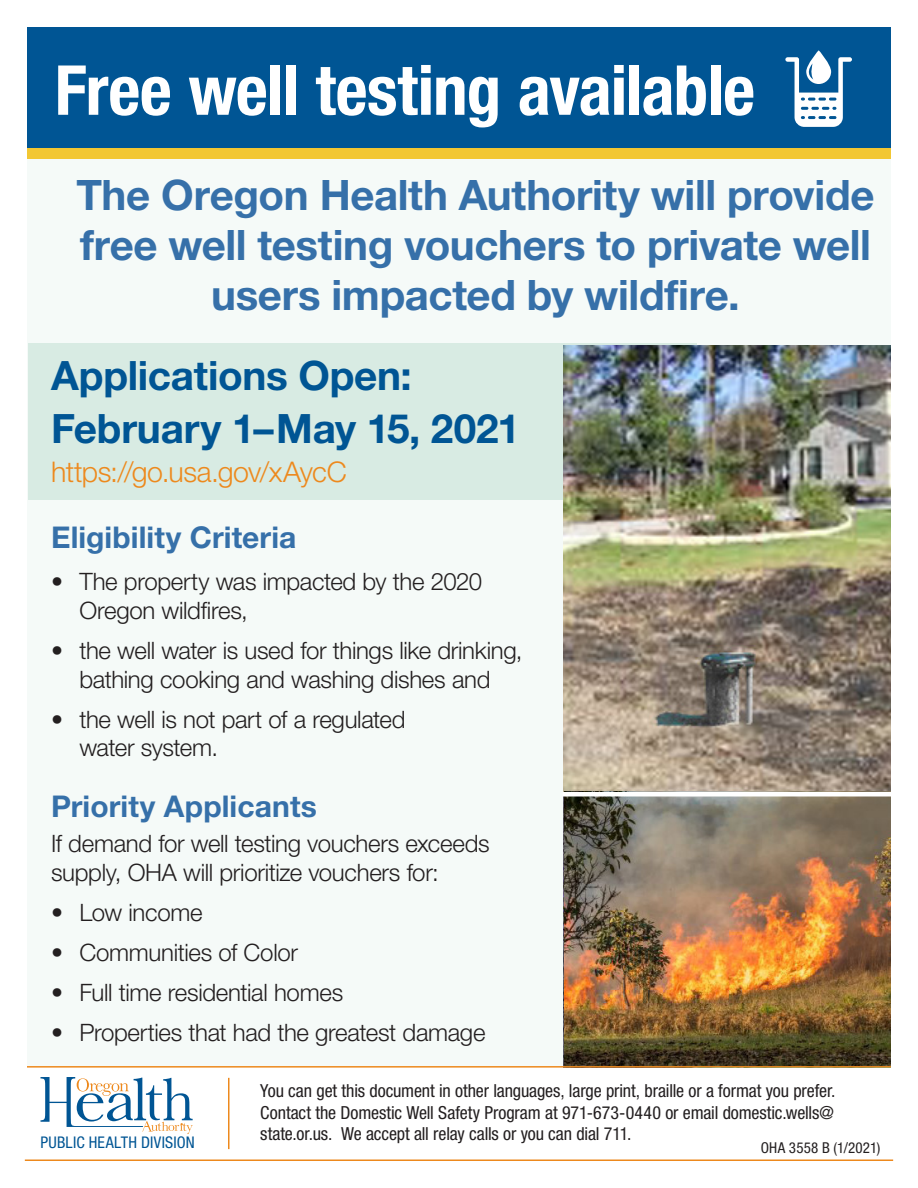
<style>
.page{position:relative;width:918px;height:1188px;background:#fff}
.page>*{position:absolute;margin:0;border:0;box-sizing:border-box;transform-origin:0 0}
.t1{font:700 condensed 69px "Helvetica Neue LT Std";letter-spacing:-.015em;color:#fff}
.Body{font:700 42px/50.4px "Helvetica Neue LT Std";letter-spacing:-.01em;color:#3670a9;text-align:center}
.Body-2{font:700 40.5px "Helvetica Neue LT Std";letter-spacing:-.005em;color:#005594}
.t2{font:700 30px "Helvetica Neue LT Std";letter-spacing:.005em;color:#3670a9}
.Body-3{font:300 28.5px "Helvetica Neue LT Std";letter-spacing:-.015em;color:#ed891d}
.Bullet{font:300 24px/28.8px "Helvetica Neue LT Std";letter-spacing:-.015em;color:#231f20}
.Body-4{font:300 24px/28.8px "Helvetica Neue LT Std";letter-spacing:-.015em;color:#231f20}
.t3{font:condensed 18px/21.6px "Helvetica Neue LT Std";letter-spacing:-.005em;color:#231f20;text-align:justify}
.t4{font:condensed 16.05px "Helvetica Neue LT Std";letter-spacing:.015em;color:#005594}
.t5{font:condensed 15px "Helvetica Neue LT Std";letter-spacing:.015em;color:#231f20}
</style>
<div class="page">
<div style="left:27px;top:125px;width:864px;height:942px;background:#f5faf8"></div>
<div style="left:28px;top:343px;width:669px;height:157px;background:#d8ebe3"></div>
<img style="left:563px;top:345px;width:328px;height:721px">
<div style="left:27px;top:27px;width:864px;height:127px;background:#005594"></div>
<div style="left:27px;top:148px;width:864px;height:11px;background:#f2c733"></div>
<hr style="left:25px;top:1160px;width:868px;height:1px;background:#ed891d">
<svg style="left:41px;top:1077px;width:152px;height:57px"></svg>
<hr style="left:228px;top:1078px;width:2px;height:71px;background:#ed891d">
<img style="left:565px;top:796px;width:326px;height:270px">
<hr style="left:563px;top:792px;width:355px;height:4px;background:#fff">
<hr style="left:27px;top:1066px;width:864px;height:2px;background:#ed891d">
<svg style="left:785px;top:50px;width:67px;height:77px"></svg>
<p class="t1" style="left:55px;top:48px;width:702px">Free well testing available</p>
<p class="Body" style="left:76px;top:169px;width:800px">The Oregon Health Authority will provide free well testing vouchers to private well users impacted by wildfire.</p>
<p class="Body-2" style="left:51px;top:351px;width:362px">Applications Open:</p>
<p class="Body-2" style="left:51px;top:404px;width:471px">February 1–May 15, 2021</p>
<p class="Body-3" style="left:51px;top:454px;width:297px">https://go.usa.gov/xAycC</p>
<h1 class="t2" style="left:51px;top:519px;width:247px">Eligibility Criteria</h1>
<p class="Bullet" style="left:80px;top:567px;width:404px;text-indent:-28px">• The property was impacted by the 2020<br>Oregon wildfires,</p>
<p class="Bullet" style="left:51px;top:635px;width:473px;text-align:center">• the well water is used for things like drinking, bathing cooking and washing dishes and</p>
<p class="Bullet" style="left:80px;top:704px;width:328px;text-indent:-28px">• the well is not part of a regulated water system.</p>
<h1 class="t2" style="left:51px;top:788px;width:268px">Priority Applicants</h1>
<p class="Body-4" style="left:51px;top:829px;width:440px">If demand for well testing vouchers exceeds supply, OHA will prioritize vouchers for:</p>
<p class="Bullet" style="left:51px;top:898px;width:153px">• Low income</p>
<p class="Bullet" style="left:51px;top:938px;width:249px">• Communities of Color</p>
<p class="Bullet" style="left:51px;top:977px;width:294px">• Full time residential homes</p>
<p class="Bullet" style="left:51px;top:1017px;width:436px">• Properties that had the greatest damage</p>
<p class="t4" style="left:40px;top:1133px;width:156px">PUBLIC HEALTH DIVISION</p>
<p class="t3" style="left:260px;top:1080px;width:577px">You can get this document in other languages, large print, braille or a format you prefer.<br>Contact the Domestic Well Safety Program at 971-673-0440 or email domestic.wells@ state.or.us. We accept all relay calls or you can dial 711.</p>
<p class="t5" style="left:761px;top:1139px;width:121px">OHA 3558 B (1/2021)</p>
</div>
